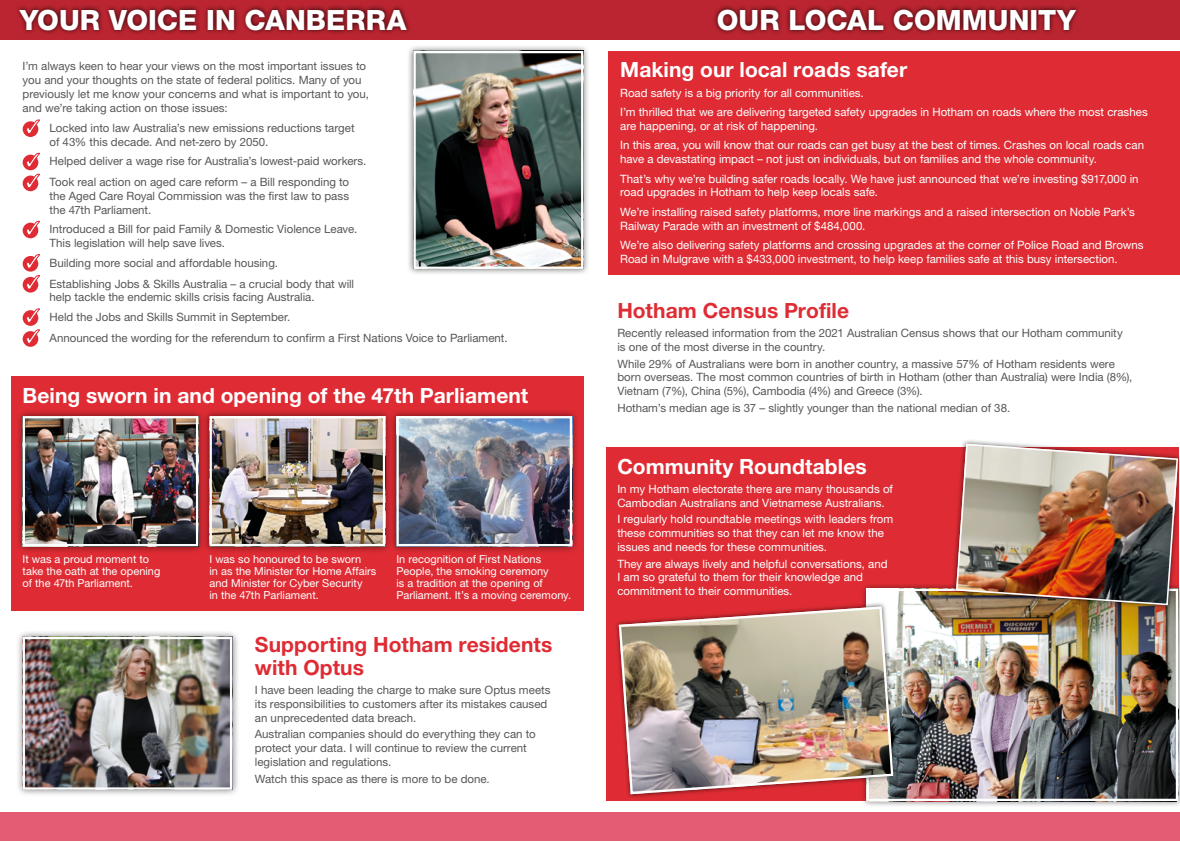
<style>
.page{position:relative;width:1180px;height:842px;background:#fff}
.page>*{position:absolute;margin:0;border:0;box-sizing:border-box;transform-origin:0 0}
.t1{font:800 28px "Helvetica Neue LT Std";color:#fff}
.t2{font:700 21px "Helvetica Neue LT Std";letter-spacing:.005em;color:#fff}
.t3{font:700 21px/23px "Helvetica Neue LT Std";letter-spacing:.005em;color:#df2c34}
.t4{font:11.5px/13.8px "Helvetica Neue LT Std";color:#575756}
.t5{font:11.5px/19.4px "Helvetica Neue LT Std";color:#fff}
.t6{font:11px/12px "Helvetica Neue LT Std";color:#fff}
</style>
<div class="page">
<div style="left:0;top:812px;width:1179px;height:29px;background:#e45c74"></div>
<div style="left:0;top:0;width:1179px;height:40px;background:#bb2531"></div>
<div style="left:606px;top:447px;width:571px;height:354px;background:#df2c34"></div>
<svg style="left:23px;top:121px;width:15px;height:16px"></svg>
<svg style="left:26px;top:120px;width:14px;height:14px"></svg>
<div style="left:23px;top:155px;width:15px;height:15px;background:#df2c34;border-radius:50%"></div>
<svg style="left:26px;top:153px;width:14px;height:14px"></svg>
<div style="left:23px;top:176px;width:15px;height:15px;background:#df2c34;border-radius:50%"></div>
<svg style="left:26px;top:174px;width:14px;height:14px"></svg>
<div style="left:23px;top:223px;width:15px;height:15px;background:#df2c34;border-radius:50%"></div>
<svg style="left:26px;top:221px;width:14px;height:14px"></svg>
<svg style="left:23px;top:256px;width:15px;height:16px"></svg>
<svg style="left:26px;top:254px;width:14px;height:14px"></svg>
<svg style="left:23px;top:277px;width:15px;height:16px"></svg>
<svg style="left:26px;top:275px;width:14px;height:14px"></svg>
<svg style="left:23px;top:310px;width:15px;height:16px"></svg>
<svg style="left:26px;top:309px;width:14px;height:14px"></svg>
<svg style="left:23px;top:331px;width:15px;height:16px"></svg>
<svg style="left:26px;top:330px;width:14px;height:14px"></svg>
<div style="left:407px;top:44px;width:182px;height:231px;background:#000;opacity:.55"></div>
<img style="left:416px;top:54px;width:164px;height:212px">
<div style="left:413px;top:51px;width:170px;height:218px;border:2px solid #fff"></div>
<div style="left:14px;top:4px;width:397px;height:31px;background:#000;opacity:.75"></div>
<div style="left:15px;top:629px;width:224px;height:168px;background:#000;opacity:.55"></div>
<img style="left:26px;top:640px;width:203px;height:147px">
<div style="left:23px;top:637px;width:209px;height:153px;border:2px solid #fff"></div>
<div style="left:712px;top:4px;width:368px;height:31px;background:#000;opacity:.75"></div>
<div style="left:11px;top:376px;width:572px;height:235px;background:#df2c34"></div>
<div style="left:15px;top:409px;width:191px;height:145px;background:#000;opacity:.55"></div>
<img style="left:26px;top:419px;width:169px;height:124px">
<div style="left:23px;top:416px;width:175px;height:130px;border:2px solid #fff"></div>
<div style="left:202px;top:409px;width:190px;height:145px;background:#000;opacity:.55"></div>
<img style="left:212px;top:419px;width:170px;height:124px">
<div style="left:209px;top:416px;width:176px;height:130px;border:2px solid #fff"></div>
<div style="left:389px;top:409px;width:190px;height:145px;background:#000;opacity:.55"></div>
<img style="left:399px;top:419px;width:170px;height:124px">
<div style="left:396px;top:416px;width:176px;height:130px;border:2px solid #fff"></div>
<div style="left:608px;top:51px;width:571px;height:224px;background:#df2c34"></div>
<div style="left:859px;top:582px;width:320px;height:225px;background:#000;opacity:.55"></div>
<img style="left:869px;top:592px;width:305px;height:206px">
<div style="left:866px;top:589px;width:311px;height:212px;border:2px solid #fff"></div>
<div style="left:950px;top:439px;width:229px;height:171px;background:#000;opacity:.55"></div>
<img style="left:954px;top:443px;width:224px;height:163px">
<div style="left:614px;top:602px;width:284px;height:197px;background:#000;opacity:.55"></div>
<img style="left:617px;top:605px;width:277px;height:190px">
<h1 class="t1" style="left:20px;top:3px;width:388px">YOUR VOICE IN CANBERRA</h1>
<h1 class="t1" style="left:716px;top:3px;width:360px">OUR LOCAL COMMUNITY</h1>
<p class="t4" style="left:23px;top:59px;width:348px">I’m always keen to hear your views on the most important issues to you and your thoughts on the state of federal politics. Many of you previously let me know your concerns and what is important to you, and we’re taking action on those issues:</p>
<p class="t4" style="left:50px;top:121px;width:306px">Locked into law Australia’s new emissions reductions target of 43% this decade. And net-zero by 2050.</p>
<p class="t4" style="left:50px;top:151px;width:318px;line-height:20.9px">Helped deliver a wage rise for Australia’s lowest-paid workers.<br>Took real action on aged care reform – a Bill responding to</p>
<p class="t4" style="left:50px;top:189px;width:301px">the Aged Care Royal Commission was the first law to pass the 47th Parliament.</p>
<p class="t4" style="left:50px;top:222px;width:309px">Introduced a Bill for paid Family &amp; Domestic Violence Leave.<br>This legislation will help save lives.</p>
<p class="t4" style="left:50px;top:252px;width:306px;line-height:20.9px">Building more social and affordable housing.<br>Establishing Jobs &amp; Skills Australia – a crucial body that will</p>
<p class="t4" style="left:50px;top:287px;width:266px;line-height:19.5px">help tackle the endemic skills crisis facing Australia.<br>Held the Jobs and Skills Summit in September.</p>
<p class="t4" style="left:50px;top:331px;width:459px">Announced the wording for the referendum to confirm a First Nations Voice to Parliament.</p>
<h2 class="t2" style="left:23px;top:382px;width:507px">Being sworn in and opening of the 47th Parliament</h2>
<p class="t6" style="left:23px;top:552px;width:139px">It was a proud moment to take the oath at the opening of the 47th Parliament.</p>
<p class="t6" style="left:209px;top:552px;width:168px">I was so honoured to be sworn<br>in as the Minister for Home Affairs and Minister for Cyber Security<br>in the 47th Parliament.</p>
<p class="t6" style="left:396px;top:552px;width:176px">In recognition of First Nations<br>People, the smoking ceremony<br>is a tradition at the opening of<br>Parliament. It’s a moving ceremony.</p>
<h2 class="t3" style="left:255px;top:632px;width:299px">Supporting Hotham residents with Optus</h2>
<p class="t4" style="left:255px;top:683px;width:297px">I have been leading the charge to make sure Optus meets its responsibilities to customers after its mistakes caused an unprecedented data breach.</p>
<p class="t4" style="left:255px;top:727px;width:282px">Australian companies should do everything they can to protect your data. I will continue to review the current legislation and regulations.</p>
<p class="t4" style="left:255px;top:771px;width:236px">Watch this space as there is more to be done.</p>
<h2 class="t2" style="left:620px;top:57px;width:288px">Making our local roads safer</h2>
<p class="t5" style="left:620px;top:83px;width:529px">Road safety is a big priority for all communities.<br>I’m thrilled that we are delivering targeted safety upgrades in Hotham on roads where the most crashes</p>
<p class="t5" style="left:620px;top:116px;width:525px">are happening, or at risk of happening.<br>In this area, you will know that our roads can get busy at the best of times. Crashes on local roads can</p>
<p class="t5" style="left:620px;top:149px;width:520px">have a devastating impact – not just on individuals, but on families and the whole community.<br>That’s why we’re building safer roads locally. We have just announced that we’re investing $917,000 in</p>
<p class="t5" style="left:620px;top:182px;width:516px">road upgrades in Hotham to help keep locals safe.<br>We’re installing raised safety platforms, more line markings and a raised intersection on Noble Park’s</p>
<p class="t5" style="left:620px;top:216px;width:525px">Railway Parade with an investment of $484,000.<br>We’re also delivering safety platforms and crossing upgrades at the corner of Police Road and Browns</p>
<p class="t5" style="left:620px;top:249px;width:499px">Road in Mulgrave with a $433,000 investment, to help keep families safe at this busy intersection.</p>
<h2 class="t3" style="left:617px;top:298px;width:233px">Hotham Census Profile</h2>
<p class="t4" style="left:617px;top:326px;width:507px">Recently released information from the 2021 Australian Census shows that our Hotham community is one of the most diverse in the country.</p>
<p class="t4" style="left:617px;top:356px;width:516px">While 29% of Australians were born in another country, a massive 57% of Hotham residents were born overseas. The most common countries of birth in Hotham (other than Australia) were India (8%),<br>Vietnam (7%), China (5%), Cambodia (4%) and Greece (3%).</p>
<p class="t4" style="left:617px;top:401px;width:394px">Hotham’s median age is 37 – slightly younger than the national median of 38.</p>
<h2 class="t2" style="left:617px;top:453px;width:251px">Community Roundtables</h2>
<p class="t5" style="left:617px;top:482px;width:277px;line-height:13.8px">In my Hotham electorate there are many thousands of<br>Cambodian Australians and Vietnamese Australians.</p>
<p class="t5" style="left:617px;top:512px;width:277px;line-height:13.8px">I regularly hold roundtable meetings with leaders from these communities so that they can let me know the issues and needs for these communities.</p>
<p class="t5" style="left:617px;top:556px;width:272px;line-height:13.8px">They are always lively and helpful conversations, and<br>I am so grateful to them for their knowledge and commitment to their communities.</p>
</div>
